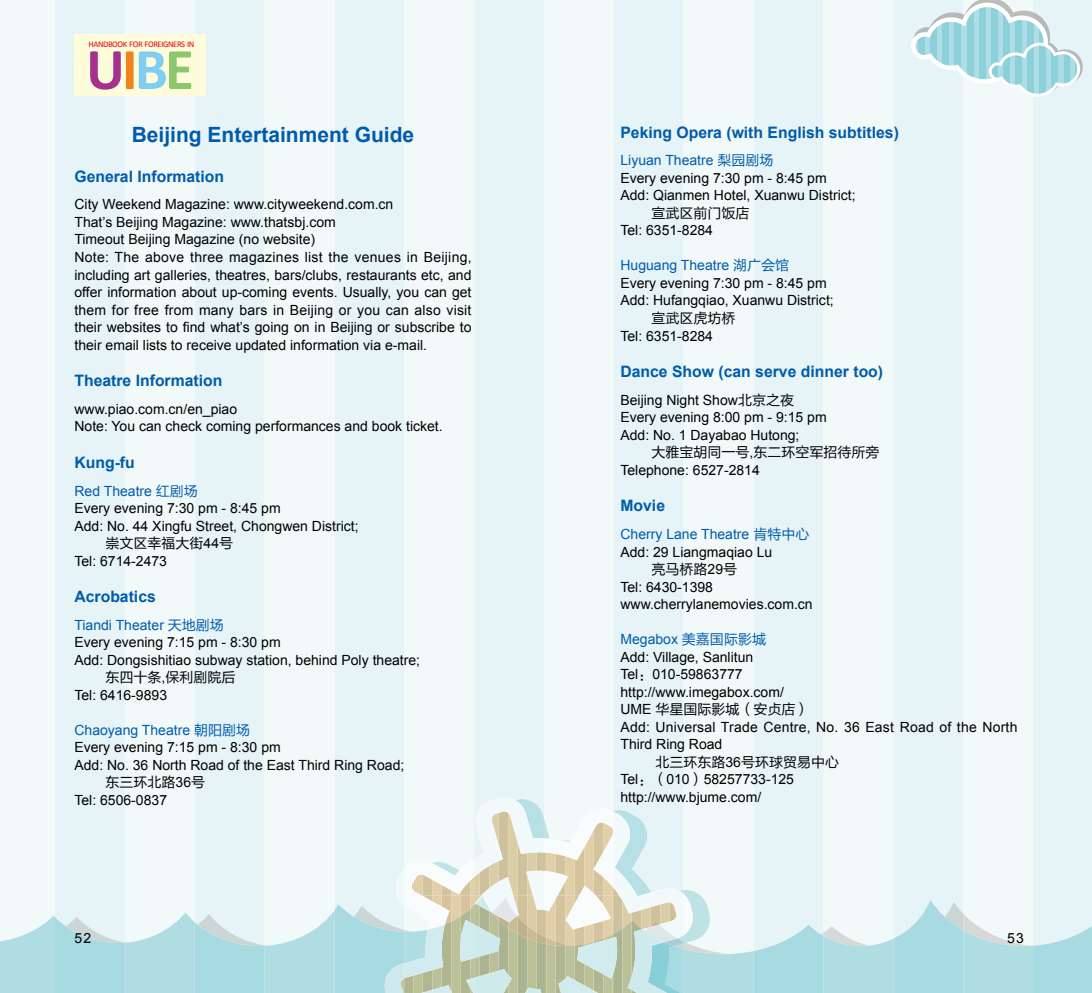
<style>
.page{position:relative;width:1092px;height:993px;background:#fff}
.page>*{position:absolute;margin:0;border:0;box-sizing:border-box;transform-origin:0 0}
.t1{font:700 21px "Arial";color:#005bac}
.t2{font:700 15.75px "Arial";color:#005bac}
.t3{font:14px/17.5px "Arial";color:#000}
.t4{font:14px "FZLTHJW GB1 0";color:#000}
.t5{font:8.58px "Calibri";letter-spacing:-.05em;color:#e60012}
.s1{color:#005bac}
.s2{font-family:"FZLTHJW GB1 0";color:#005bac}
.s3{font-family:"Arial"}
.s4{font-family:"FZLTHJW GB1 0"}
</style>
<div class="page">
<div style="left:55px;top:0;width:1036px;height:913px;background:#e6f4f7"></div>
<div style="left:0;top:0;width:55px;height:915px;background:#f1f9f9"></div>
<div style="left:125px;top:0;width:70px;height:909px;background:#f1f9f9"></div>
<div style="left:264px;top:0;width:70px;height:909px;background:#f1f9f9"></div>
<div style="left:404px;top:0;width:70px;height:797px;background:#f1f9f9"></div>
<div style="left:544px;top:0;width:70px;height:797px;background:#f1f9f9"></div>
<div style="left:683px;top:0;width:70px;height:797px;background:#f1f9f9"></div>
<div style="left:823px;top:0;width:70px;height:797px;background:#f1f9f9"></div>
<div style="left:963px;top:98px;width:69px;height:803px;background:#f1f9f9"></div>
<svg style="left:66px;top:909px;width:268px;height:4px"></svg>
<svg style="left:55px;top:913px;width:1036px;height:79px;background:#b9e0e5"></svg>
<svg style="left:0;top:915px;width:55px;height:77px"></svg>
<svg style="left:944px;top:901px;width:88px;height:91px"></svg>
<svg style="left:353px;top:797px;width:540px;height:195px"></svg>
<svg style="left:909px;top:0;width:174px;height:98px"></svg>
<svg style="left:991px;top:48px;width:6px;height:46px"></svg>
<svg style="left:1003px;top:48px;width:6px;height:46px"></svg>
<svg style="left:1015px;top:48px;width:6px;height:46px"></svg>
<div style="left:1027px;top:48px;width:6px;height:46px;background:#8cd0da"></div>
<div style="left:1039px;top:48px;width:6px;height:46px;background:#8cd0da"></div>
<svg style="left:1051px;top:48px;width:6px;height:46px"></svg>
<div style="left:74px;top:34px;width:132px;height:62px;background:#fffcdb"></div>
<svg style="left:90px;top:51px;width:101px;height:39px"></svg>
<p class="t5" style="left:89px;top:38px;width:107px">HANDBOOK FOR FOREIGNERS IN</p>
<h1 class="t1" style="left:132px;top:121px;width:284px">Beijing Entertainment Guide</h1>
<p class="t2" style="left:74px;top:166px;width:151px">General Information</p>
<p class="t3" style="left:74px;top:196px;width:399px">City Weekend Magazine: www.cityweekend.com.cn<br>That’s Beijing Magazine: www.thatsbj.com<br>Timeout Beijing Magazine (no website)<br>Note: The above three magazines list the venues in Beijing, including art galleries, theatres, bars/clubs, restaurants etc, and offer information about up-coming events. Usually, you can get them for free from many bars in Beijing or you can also visit their websites to find what’s going on in Beijing or subscribe to their email lists to receive updated information via e-mail.</p>
<p class="t2" style="left:74px;top:370px;width:149px">Theatre Information</p>
<p class="t3" style="left:74px;top:400px;width:370px">www.piao.com.cn/en_piao<br>Note: You can check coming performances and book ticket.</p>
<p class="t2" style="left:74px;top:451px;width:62px">Kung-fu</p>
<p class="t3" style="left:74px;top:482px;width:286px"><span class="s1">Red Theatre</span> <span class="s2">红剧场<br></span>Every evening 7:30 pm - 8:45 pm<br>Add: No. 44 Xingfu Street, Chongwen District;</p>
<p class="t4" style="left:106px;top:535px;width:129px">崇文区幸福大街<span class="s3">44</span>号</p>
<p class="t3" style="left:74px;top:552px;width:94px">Tel: 6714-2473</p>
<p class="t2" style="left:74px;top:586px;width:83px">Acrobatics</p>
<p class="t3" style="left:74px;top:616px;width:347px"><span class="s1">Tiandi Theater</span> <span class="s2">天地剧场<br></span>Every evening 7:15 pm - 8:30 pm<br>Add: Dongsishitiao subway station, behind Poly theatre;</p>
<p class="t4" style="left:106px;top:669px;width:131px">东四十条<span class="s3">,</span>保利剧院后</p>
<p class="t3" style="left:74px;top:686px;width:94px">Tel: 6416-9893</p>
<p class="t3" style="left:74px;top:721px;width:331px"><span class="s1">Chaoyang Theatre</span> <span class="s2">朝阳剧场<br></span>Every evening 7:15 pm - 8:30 pm<br>Add: No. 36 North Road of the East Third Ring Road;</p>
<p class="t4" style="left:106px;top:774px;width:101px">东三环北路<span class="s3">36</span>号</p>
<p class="t3" style="left:74px;top:791px;width:94px">Tel: 6506-0837</p>
<p class="t2" style="left:620px;top:121px;width:280px">Peking Opera (with English subtitles)</p>
<p class="t3" style="left:620px;top:152px;width:236px"><span class="s1">Liyuan Theatre</span> <span class="s2">梨园剧场<br></span>Every evening 7:30 pm - 8:45 pm<br>Add: Qianmen Hotel, Xuanwu District;</p>
<p class="t4" style="left:651px;top:205px;width:99px">宣武区前门饭店</p>
<p class="t3" style="left:620px;top:222px;width:94px">Tel: 6351-8284</p>
<p class="t3" style="left:620px;top:257px;width:215px"><span class="s1">Huguang Theatre</span> <span class="s2">湖广会馆<br></span>Every evening 7:30 pm - 8:45 pm<br>Add: Hufangqiao, Xuanwu District;</p>
<p class="t4" style="left:651px;top:310px;width:85px">宣武区虎坊桥</p>
<p class="t3" style="left:620px;top:327px;width:94px">Tel: 6351-8284</p>
<p class="t2" style="left:620px;top:361px;width:264px">Dance Show (can serve dinner too)</p>
<p class="t3" style="left:620px;top:391px;width:208px">Beijing Night Show<span class="s4">北京之夜<br></span>Every evening 8:00 pm - 9:15 pm<br>Add: No. 1 Dayabao Hutong;</p>
<p class="t4" style="left:651px;top:444px;width:229px">大雅宝胡同一号<span class="s3">,</span>东二环空军招待所旁</p>
<p class="t3" style="left:620px;top:461px;width:141px">Telephone: 6527-2814</p>
<p class="t2" style="left:620px;top:495px;width:46px">Movie</p>
<p class="t3" style="left:620px;top:525px;width:190px"><span class="s1">Cherry Lane Theatre</span> <span class="s2">肯特中心<br></span>Add: 29 Liangmaqiao Lu</p>
<p class="t4" style="left:651px;top:561px;width:87px">亮马桥路<span class="s3">29</span>号</p>
<p class="t3" style="left:620px;top:578px;width:194px">Tel: 6430-1398 www.cherrylanemovies.com.cn</p>
<p class="t3" style="left:620px;top:630px;width:165px"><span class="s1">Megabox</span> <span class="s2">美嘉国际影城<br></span>Add: Village, Sanlitun<br>Tel<span class="s4">：</span>010-59863777 http://www.imegabox.com/</p>
<p class="t4" style="left:620px;top:701px;width:190px"><span class="s3">UME</span> 华星国际影城（安贞店）</p>
<p class="t3" style="left:620px;top:718px;width:398px">Add: Universal Trade Centre, No. 36 East Road of the North<br>Third Ring Road</p>
<p class="t4" style="left:655px;top:754px;width:185px">北三环东路<span class="s3">36</span>号环球贸易中心</p>
<p class="t3" style="left:620px;top:770px;width:175px">Tel<span class="s4">：（</span>010<span class="s4">）</span>58257733-125 http://www.bjume.com/</p>
<p class="t3" style="left:74px;top:929px;width:18px">52</p>
<p class="t3" style="left:1007px;top:929px;width:18px">53</p>
</div>
